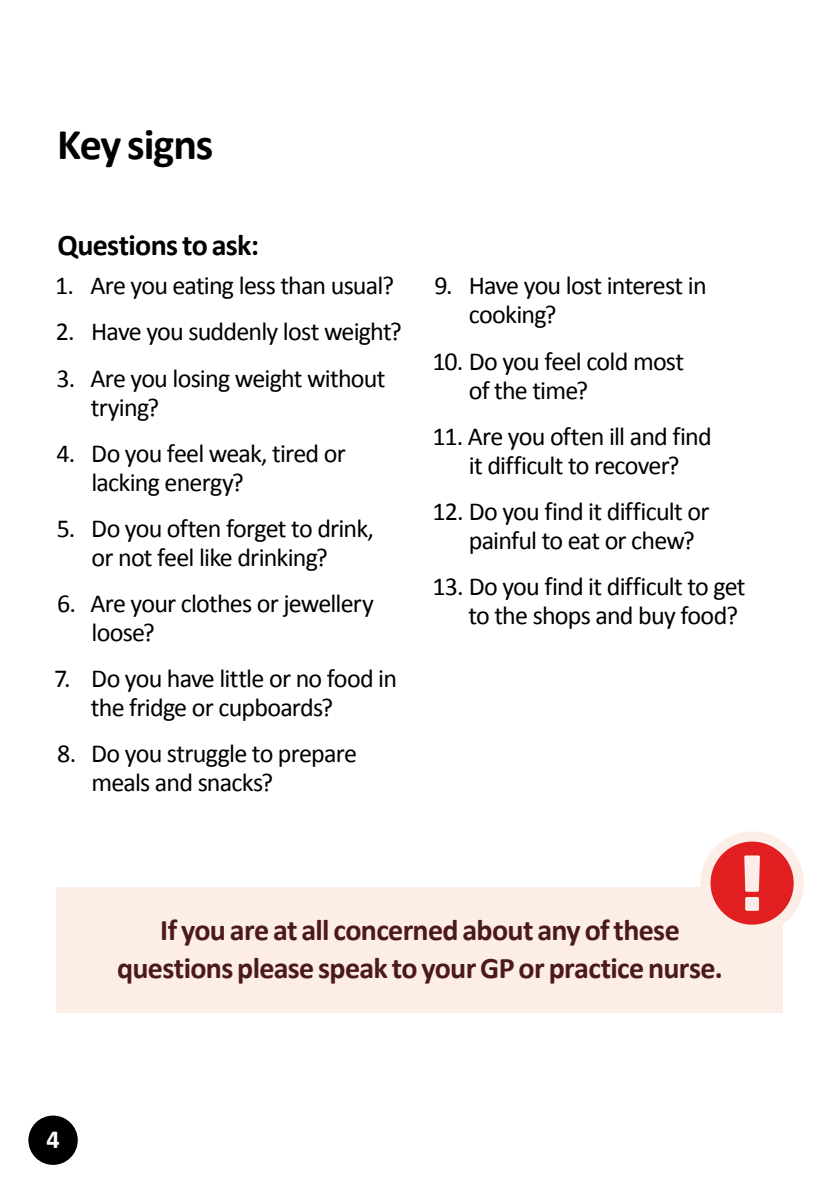
<style>
.page{position:relative;width:840px;height:1191px;background:#fff}
.page>*{position:absolute;margin:0;border:0;box-sizing:border-box;transform-origin:0 0}
.t1{font:700 44px "Calibri";letter-spacing:-.025em;color:#000}
.t2{font:700 30px/38px "Calibri";letter-spacing:-.02em;color:#4b191c;text-align:center}
.t3{font:700 30px "Calibri";letter-spacing:-.02em;color:#000}
.t4{font:700 26.2px "Calibri";color:#fff}
.t5{font:26px/29px "Calibri";letter-spacing:-.03em;color:#000}
</style>
<div class="page">
<div style="left:57px;top:887px;width:725px;height:126px;background:#fdede7"></div>
<div style="left:700px;top:831px;width:103px;height:103px;background:#fdede7;border-radius:50%"></div>
<svg style="left:710px;top:841px;width:83px;height:83px"></svg>
<div style="left:28px;top:1115px;width:50px;height:49px;background:#000;border-radius:50%"></div>
<h1 class="t1" style="left:57px;top:117px;width:158px">Key signs</h1>
<p class="t3" style="left:57px;top:226px;width:203px">Questions to ask:</p>
<p class="t5" style="left:55px;top:271px;width:340px">1. Are you eating less than usual?</p>
<p class="t5" style="left:56px;top:317px;width:347px">2. Have you suddenly lost weight?</p>
<p class="t5" style="left:91px;top:363px;width:296px;text-indent:-34px">3. Are you losing weight without trying?</p>
<p class="t5" style="left:91px;top:438px;width:256px;text-indent:-35px">4. Do you feel weak, tired or lacking energy?</p>
<p class="t5" style="left:57px;top:513px;width:318px;text-align:center">5. Do you often forget to drink, or not feel like drinking?</p>
<p class="t5" style="left:91px;top:588px;width:284px;text-indent:-34px">6. Are your clothes or jewellery loose?</p>
<p class="t5" style="left:91px;top:663px;width:307px;text-indent:-37px">7. Do you have little or no food in the fridge or cupboards?</p>
<p class="t5" style="left:91px;top:738px;width:267px;text-indent:-34px">8. Do you struggle to prepare meals and snacks?</p>
<p class="t5" style="left:468px;top:271px;width:239px;text-indent:-35px">9. Have you lost interest in cooking?</p>
<p class="t5" style="left:468px;top:346px;width:217px;text-indent:-36px">10. Do you feel cold most of the time?</p>
<p class="t5" style="left:432px;top:421px;width:280px;text-align:center">11. Are you often ill and find it difficult to recover?</p>
<p class="t5" style="left:468px;top:496px;width:242px;text-indent:-36px">12. Do you find it difficult or painful to eat or chew?</p>
<p class="t5" style="left:432px;top:571px;width:314px;text-align:right">13. Do you find it difficult to get to the shops and buy food?</p>
<p class="t2" style="left:117px;top:909px;width:606px">If you are at all concerned about any of these questions please speak to your GP or practice nurse.</p>
<p class="t4" style="left:46px;top:1122px;width:15px">4</p>
</div>
